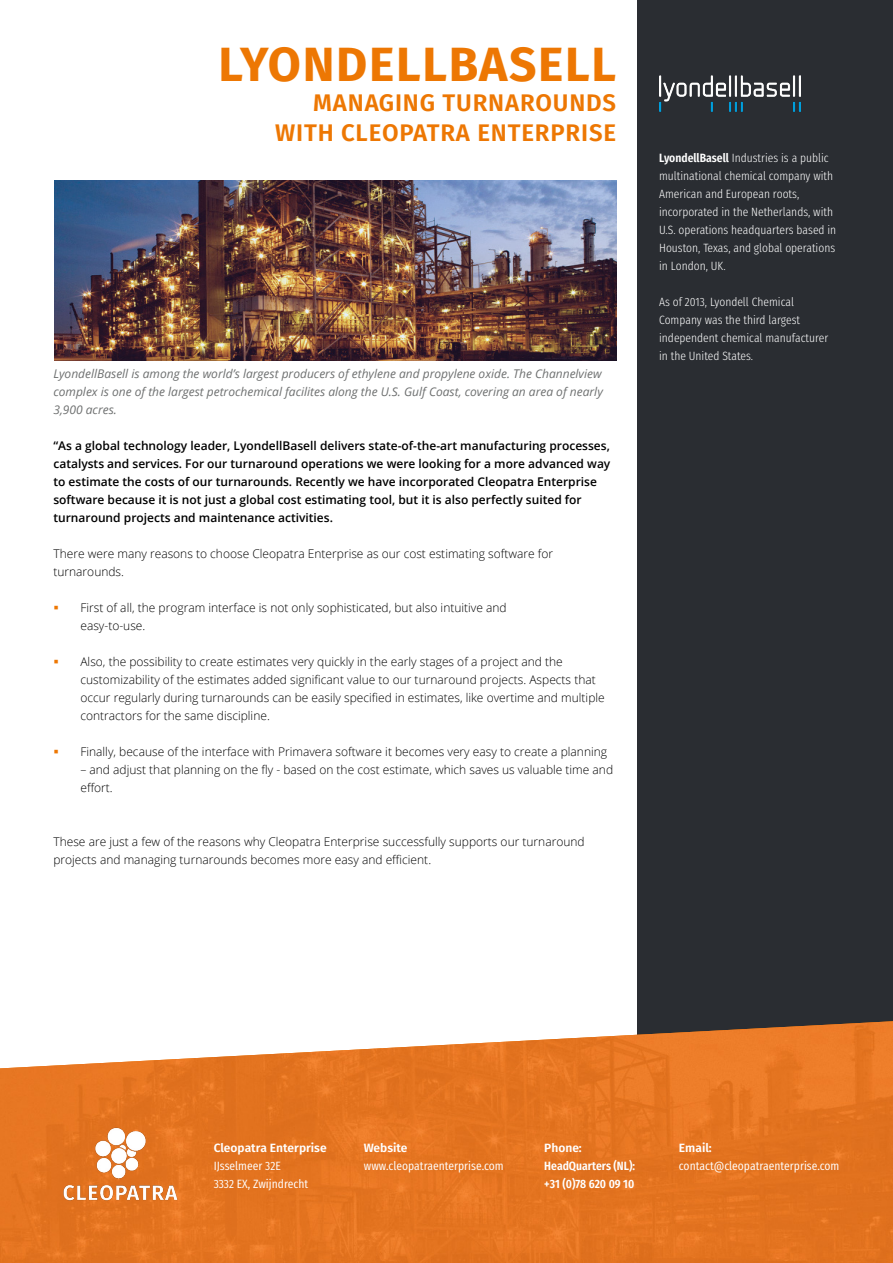
<style>
.page{position:relative;width:893px;height:1263px;background:#fff}
.page>*{position:absolute;margin:0;border:0;box-sizing:border-box;transform-origin:0 0}
.t1{font:700 48px "Fira Sans";letter-spacing:.035em;color:#ed7703}
.t2{font:600 24px/30px "Fira Sans";letter-spacing:.035em;color:#ed7703;text-align:right}
.t3{font:300 12px/18px "Open Sans";color:#000}
.t4{font:600 12px/18px "Open Sans";color:#000}
.t5{font:300 12px/18px "Fira Sans Condensed";color:#fff}
.t6{font:italic 12px/18px "Open Sans";color:#6e7070;text-align:justify}
.t7{font:12px/18px "Fira Sans Condensed";color:#fff}
.t8{font:600 12px "Fira Sans";color:#fff}
.t9{font:600 12px/18px "Fira Sans Condensed";color:#fff}
.s1{font-weight:600}
</style>
<div class="page">
<div style="left:638px;top:0;width:255px;height:1263px;background:#2a2d32"></div>
<img style="left:0;top:1021px;width:893px;height:242px">
<img style="left:54px;top:180px;width:562px;height:180px">
<img style="left:659px;top:75px;width:141px;height:37px">
<img style="left:54px;top:1122px;width:132px;height:83px">
<h1 class="t1" style="left:219px;top:24px;width:399px">LYONDELLBASELL</h1>
<h2 class="t2" style="left:275px;top:86px;width:343px">MANAGING TURNAROUNDS<br>WITH CLEOPATRA ENTERPRISE</h2>
<p class="t6" style="left:53px;top:364px;width:551px">LyondellBasell is among the world’s largest producers of ethylene and propylene oxide. The Channelview complex is one of the largest petrochemical facilites along the U.S. Gulf Coast, covering an area of nearly 3,900 acres.</p>
<p class="t4" style="left:53px;top:436px;width:558px">“As a global technology leader, LyondellBasell delivers state-of-the-art manufacturing processes, catalysts and services. For our turnaround operations we were looking for a more advanced way to estimate the costs of our turnarounds. Recently we have incorporated Cleopatra Enterprise software because it is not just a global cost estimating tool, but it is also perfectly suited for turnaround projects and maintenance activities.</p>
<p class="t3" style="left:53px;top:544px;width:501px">There were many reasons to choose Cleopatra Enterprise as our cost estimating software for turnarounds.</p>
<p class="t3" style="left:80px;top:598px;width:428px">First of all, the program interface is not only sophisticated, but also intuitive and easy-to-use.</p>
<p class="t3" style="left:80px;top:652px;width:526px">Also, the possibility to create estimates very quickly in the early stages of a project and the customizability of the estimates added significant value to our turnaround projects. Aspects that occur regularly during turnarounds can be easily specified in estimates, like overtime and multiple contractors for the same discipline.</p>
<p class="t3" style="left:80px;top:742px;width:528px">Finally, because of the interface with Primavera software it becomes very easy to create a planning</p>
<p class="t3" style="left:80px;top:760px;width:534px">– and adjust that planning on the fly - based on the cost estimate, which saves us valuable time and effort.</p>
<p class="t3" style="left:53px;top:832px;width:533px">These are just a few of the reasons why Cleopatra Enterprise successfully supports our turnaround projects and managing turnarounds becomes more easy and efficient.</p>
<p class="t5" style="left:659px;top:148px;width:179px"><span class="s1">LyondellBasell</span> Industries is a public multinational chemical company with American and European roots, incorporated in the Netherlands, with U.S. operations headquarters based in Houston, Texas, and global operations in London, UK.</p>
<p class="t5" style="left:659px;top:292px;width:171px">As of 2013, Lyondell Chemical<br>Company was the third largest independent chemical manufacturer in the United States.</p>
<p class="t8" style="left:214px;top:1138px;width:115px">Cleopatra Enterprise</p>
<p class="t7" style="left:214px;top:1156px;width:96px">IJsselmeer 32E<br>3332 EX, Zwijndrecht</p>
<p class="t8" style="left:364px;top:1138px;width:45px">Website</p>
<p class="t7" style="left:364px;top:1156px;width:141px">www.cleopatraenterprise.com</p>
<p class="t8" style="left:544px;top:1138px;width:39px">Phone:</p>
<p class="t9" style="left:544px;top:1156px;width:92px">HeadQuarters (NL): +31 (0)78 620 09 10</p>
<p class="t8" style="left:679px;top:1138px;width:34px">Email:</p>
<p class="t7" style="left:679px;top:1156px;width:162px">contact@cleopatraenterprise.com</p>
</div>
